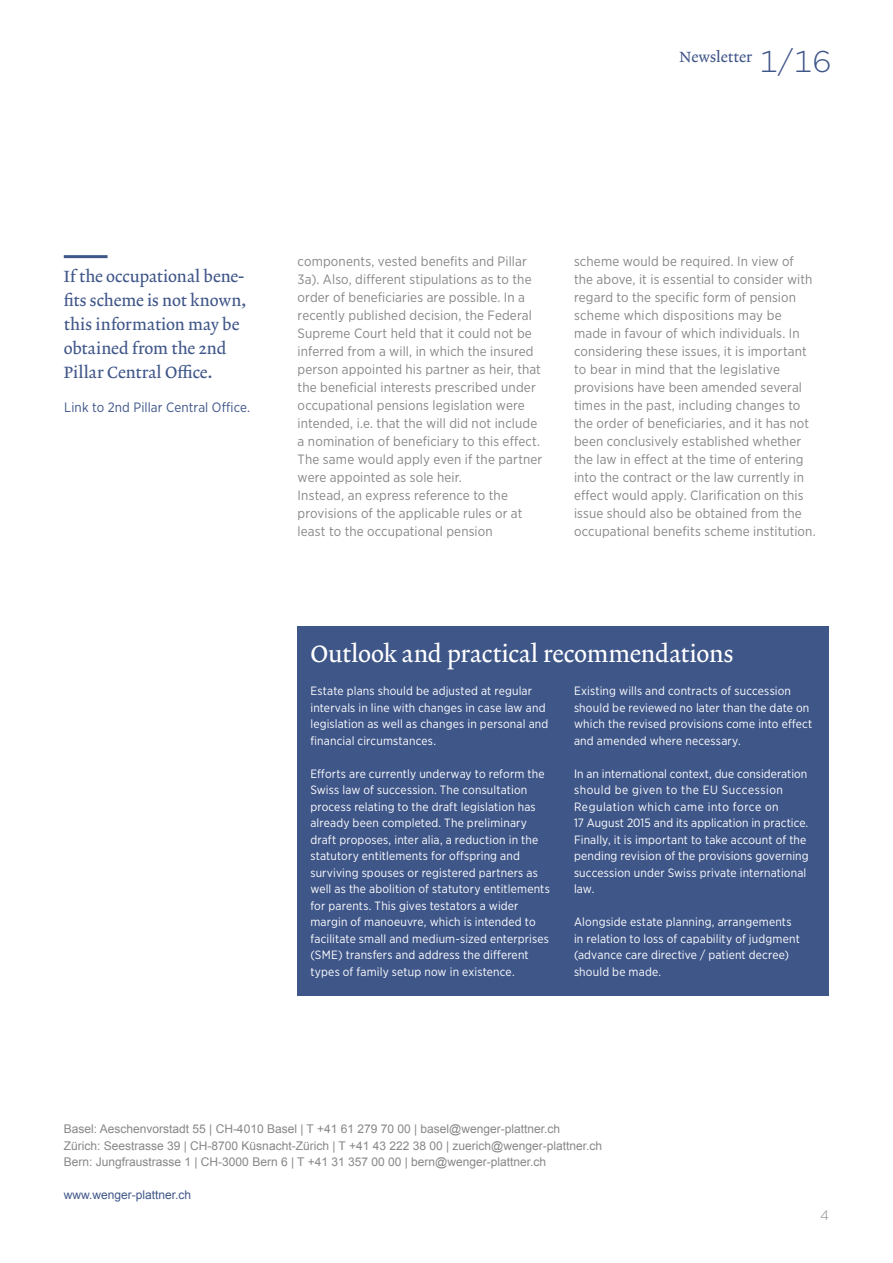
<style>
.page{position:relative;width:893px;height:1263px;background:#fff}
.page>*{position:absolute;margin:0;border:0;box-sizing:border-box;transform-origin:0 0}
.t1{font:300 30px "Gotham";color:#3f5689}
.t2{font:24px "Lexicon No 2 Roman A";letter-spacing:-.005em;color:#fff}
.t3{font:16.5px/24px "Lexicon No 2 Roman A";letter-spacing:.005em;color:#3f5689}
.t4{font:15px "Lexicon No 2 Roman A";color:#3f5689}
.t5{font:13.5px/18px "Gotham Narrow";letter-spacing:.01em;color:#868786}
.t6{font:13.5px "Gotham Narrow";letter-spacing:.005em;color:#3f5689}
.t7{font:300 13.5px "Gotham";color:#868786}
.t8{font:12px/16.5px "Gotham Narrow";letter-spacing:.015em;color:#fff}
.t9{font:12px/16.5px "Arial";color:#868786}
.t10{font:12px "Arial";color:#3f5689}
</style>
<div class="page">
<div style="left:298px;top:626px;width:531px;height:369px;background:#3f5689"></div>
<hr style="left:64px;top:255px;width:44px;height:3px;background:#3f5689">
<p class="t4" style="left:679px;top:48px;width:74px">Newsletter</p>
<h1 class="t1" style="left:759px;top:43px;width:74px">1/16</h1>
<h3 class="t3" style="left:64px;top:265px;width:184px">If the occupational bene&shy;fits scheme is not known, this information may be obtained from the 2nd<br>Pillar Central Office.</h3>
<p class="t6" style="left:64px;top:399px;width:187px">Link to 2nd Pillar Central Office.</p>
<p class="t5" style="left:298px;top:252px;width:246px">components, vested benefits and Pillar 3a). Also, different stipulations as to the order of beneficiaries are possible. In a recently published decision, the Federal Supreme Court held that it could not be inferred from a will, in which the insured person appointed his partner as heir, that the beneficial interests prescribed under occupational pensions legislation were intended, i.e. that the will did not include a nomination of beneficiary to this effect.<br>The same would apply even if the partner were appointed as sole heir.<br>Instead, an express reference to the provisions of the applicable rules or at least to the occupational pension</p>
<p class="t5" style="left:574px;top:252px;width:243px">scheme would be required. In view of the above, it is essential to consider with regard to the specific form of pension scheme which dispositions may be made in favour of which individuals. In considering these issues, it is important to bear in mind that the legislative provisions have been amended several times in the past, including changes to the order of beneficiaries, and it has not been conclusively established whether the law in effect at the time of entering into the contract or the law currently in effect would apply. Clarification on this issue should also be obtained from the occupational benefits scheme institution.</p>
<h2 class="t2" style="left:310px;top:639px;width:425px">Outlook and practical recommendations</h2>
<p class="t8" style="left:310px;top:682px;width:240px">Estate plans should be adjusted at regular intervals in line with changes in case law and legislation as well as changes in personal and financial circumstances.</p>
<p class="t8" style="left:310px;top:765px;width:241px">Efforts are currently underway to reform the Swiss law of succession. The consultation process relating to the draft legislation has already been completed. The preliminary draft proposes, inter alia, a reduction in the statutory entitlements for offspring and surviving spouses or registered partners as well as the abolition of statutory entitlements for parents. This gives testators a wider margin of manoeuvre, which is intended to facilitate small and medium-sized enterprises (SME) transfers and address the different types of family setup now in existence.</p>
<p class="t8" style="left:574px;top:682px;width:240px">Existing wills and contracts of succession should be reviewed no later than the date on which the revised provisions come into effect and amended where necessary.</p>
<p class="t8" style="left:574px;top:765px;width:236px">In an international context, due consideration should be given to the EU Succession Regulation which came into force on<br>17 August 2015 and its application in practice.<br>Finally, it is important to take account of the pending revision of the provisions governing succession under Swiss private international law.</p>
<p class="t8" style="left:574px;top:913px;width:227px">Alongside estate planning, arrangements in relation to loss of capability of judgment (advance care directive / patient decree) should be made.</p>
<p class="t9" style="left:64px;top:1121px;width:540px">Basel: Aeschenvorstadt 55 | CH-4010 Basel | T +41 61 279 70 00 | basel@wenger-plattner.ch<br>Zürich: Seestrasse 39 | CH-8700 Küsnacht-Zürich | T +41 43 222 38 00 | zuerich@wenger-plattner.ch<br>Bern: Jungfraustrasse 1 | CH-3000 Bern 6 | T +41 31 357 00 00 | bern@wenger-plattner.ch</p>
<p class="t10" style="left:64px;top:1187px;width:129px">www.wenger-plattner.ch</p>
<p class="t7" style="left:820px;top:1207px;width:10px">4</p>
</div>
